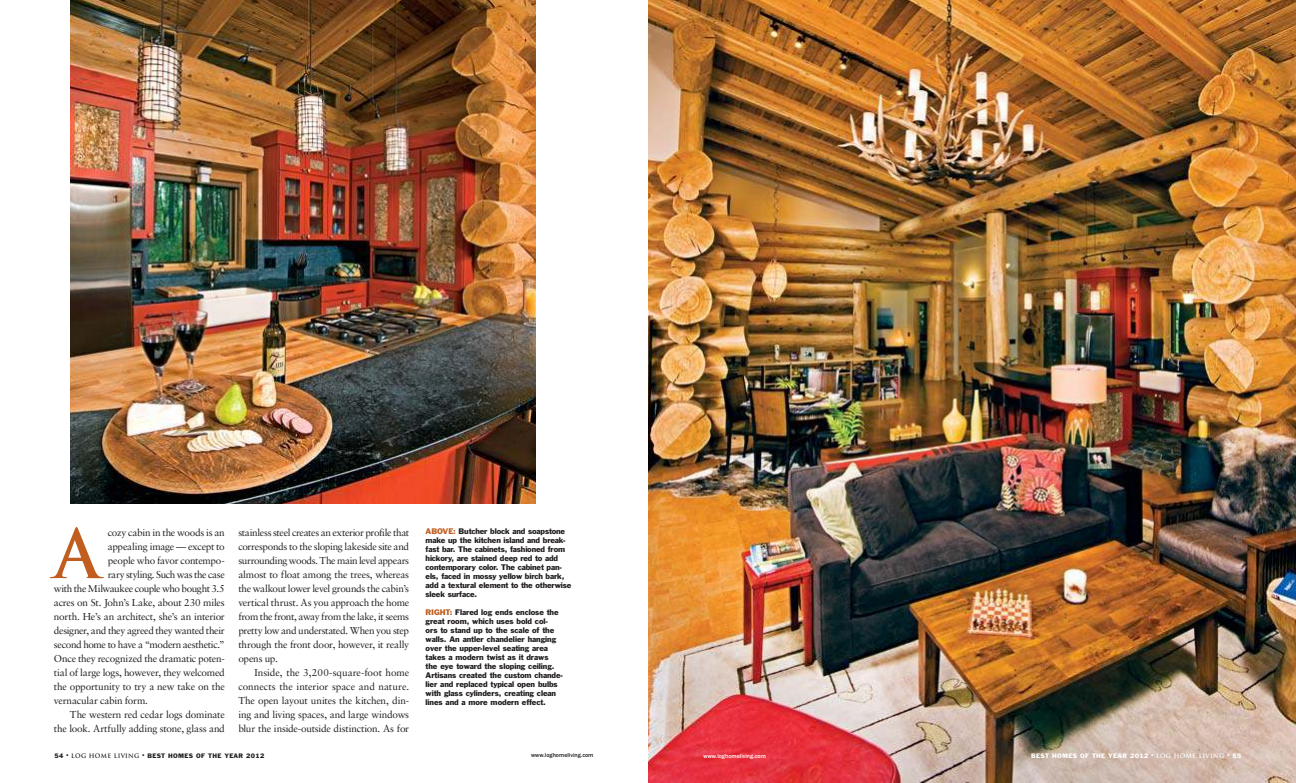
<style>
.page{position:relative;width:1296px;height:783px;background:#fff}
.page>*{position:absolute;margin:0;border:0;box-sizing:border-box;transform-origin:0 0}
.t1{font:700 65.8px "Trajan";color:#c05d1f}
.t2{font:10px/14px "Sabon";letter-spacing:-.025em;color:#231f20;text-align:justify}
.t3{font:10px "Sabon";letter-spacing:-.045em;color:#231f20}
.t4{font:7.5px/9px "Franklin Gothic";letter-spacing:-.01em;color:#231f20}
.t5{font:6px "Franklin Gothic";letter-spacing:.05em;color:#231f20}
.t6{font:6px "Franklin Gothic";letter-spacing:.05em;color:#fff}
.t7{font:500 6px "Franklin Got T";color:#231f20}
.t8{font:500 6px "Franklin Got T";color:#fff}
.s1{color:#c05d1f}
.s2{font-size:5px}
.s3{font-family:"Trajan";font-weight:700}
</style>
<div class="page">
<img style="left:648px;top:0;width:648px;height:783px">
<img style="left:70px;top:0;width:466px;height:504px">
<h1 class="t1" style="left:54px;top:517px;width:48px">A</h1>
<p class="t2" style="left:108px;top:526px;width:118px">cozy cabin in the woods is an</p>
<p class="t2" style="left:108px;top:540px;width:118px">appealing image — except to</p>
<p class="t2" style="left:108px;top:554px;width:119px">people who favor contempo-</p>
<p class="t2" style="left:108px;top:568px;width:119px">rary styling. Such was the case</p>
<p class="t3" style="left:54px;top:584px;width:172px">with the Milwaukee couple who bought 3.5</p>
<p class="t2" style="left:54px;top:596px;width:172px">acres on St. John’s Lake, about 230 miles</p>
<p class="t2" style="left:54px;top:610px;width:172px">north. He’s an architect, she’s an interior</p>
<p class="t2" style="left:54px;top:624px;width:172px">designer, and they agreed they wanted their</p>
<p class="t2" style="left:54px;top:638px;width:172px">second home to have a “modern aesthetic.”</p>
<p class="t2" style="left:54px;top:652px;width:172px">Once they recognized the dramatic poten-</p>
<p class="t2" style="left:54px;top:666px;width:172px">tial of large logs, however, they welcomed</p>
<p class="t2" style="left:54px;top:680px;width:172px">the opportunity to try a new take on the</p>
<p class="t2" style="left:54px;top:694px;width:96px">vernacular cabin form.</p>
<p class="t2" style="left:70px;top:708px;width:156px">The western red cedar logs dominate</p>
<p class="t2" style="left:54px;top:722px;width:172px">the look. Artfully adding stone, glass and</p>
<p class="t2" style="left:238px;top:526px;width:172px">stainless steel creates an exterior profile that corresponds to the sloping lakeside site and surrounding woods. The main level appears almost to float among the trees, whereas the walkout lower level grounds the cabin’s vertical thrust. As you approach the home from the front, away from the lake, it seems pretty low and understated. When you step through the front door, however, it really opens up.</p>
<p class="t2" style="left:238px;top:666px;width:172px;text-indent:16px">Inside, the 3,200-square-foot home connects the interior space and nature.<br>The open layout unites the kitchen, din&shy;ing and living spaces, and large windows blur the inside-outside distinction. As for</p>
<p class="t4" style="left:426px;top:528px;width:147px"><span class="s1">ABOVE:</span> Butcher block and soapstone make up the kitchen island and break&shy;fast bar. The cabinets, fashioned from hickory, are stained deep red to add contemporary color. The cabinet pan&shy;els, faced in mossy yellow birch bark, add a textural element to the otherwise sleek surface.</p>
<p class="t4" style="left:426px;top:609px;width:139px"><span class="s1">RIGHT:</span> Flared log ends enclose the great room, which uses bold col-<br>ors to stand up to the scale of the walls. An antler chandelier hanging over the upper-level seating area takes a modern twist as it draws<br>the eye toward the sloping ceiling.<br>Artisans created the custom chande&shy;lier and replaced typical open bulbs with glass cylinders, creating clean lines and a more modern effect.</p>
<p class="t5" style="left:54px;top:753px;width:212px">54 <span class="s2">•</span> <span class="s3">LOG HOME LIVING</span> <span class="s2">•</span> BEST HOMES OF THE YEAR 2012</p>
<p class="t7" style="left:531px;top:753px;width:64px">www.loghomeliving.com</p>
<p class="t8" style="left:704px;top:754px;width:64px">www.loghomeliving.com</p>
<p class="t6" style="left:1031px;top:753px;width:212px">BEST HOMES OF THE YEAR 2012 <span class="s2">•</span> <span class="s3">LOG HOME LIVING</span> <span class="s2">•</span> 55</p>
</div>
